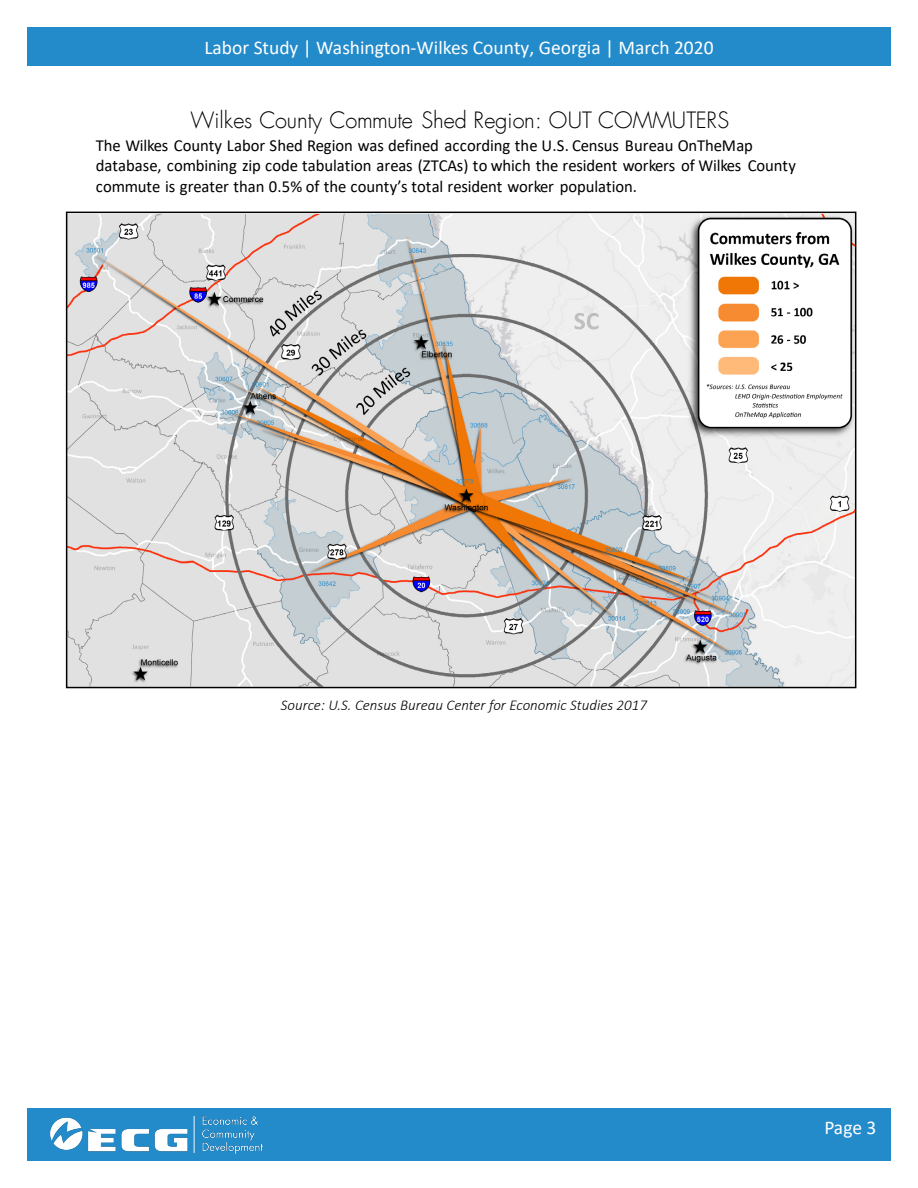
<style>
.page{position:relative;width:918px;height:1188px;background:#fff}
.page>*{position:absolute;margin:0;border:0;box-sizing:border-box;transform-origin:0 0}
.t1{font:300 22.05px "Futura LT";letter-spacing:-.005em;color:#000}
.t2{font:19.5px "Calibri";color:#fff}
.t3{font:16.8px/20.5px "Calibri";letter-spacing:-.005em;color:#000}
.t4{font:italic 300 15px "Calibri";color:#000}
.s1{color:#248bcb}
</style>
<div class="page">
<div style="left:27px;top:1108px;width:864px;height:53px;background:#248bcb"></div>
<div style="left:27px;top:27px;width:864px;height:39px;background:#248bcb"></div>
<img style="left:51px;top:1116px;width:212px;height:38px">
<img style="left:69px;top:215px;width:784px;height:470px">
<div style="left:66px;top:212px;width:790px;height:476px;border:2px solid #000"></div>
<p class="t2" style="left:204px;top:34px;width:511px">Labor Study | Washington-Wilkes County, Georgia | March 2020</p>
<h1 class="t1" style="left:191px;top:107px;width:540px">Wilkes County Commute Shed Region: OUT COMMUTERS</h1>
<p class="t3" style="left:96px;top:135px;width:702px">The Wilkes County Labor Shed Region was defined according the U.S. Census Bureau OnTheMap database, combining zip code tabulation areas (ZTCAs) to which the resident workers of Wilkes County commute is greater than 0.5% of the county’s total resident worker population.</p>
<p class="t4" style="left:281px;top:695px;width:368px">Source: U.S. Census Bureau Center for Economic Studies 2017</p>
<p class="t2" style="left:824px;top:1114px;width:68px">Page 3 <span class="s1">d</span></p>
</div>
